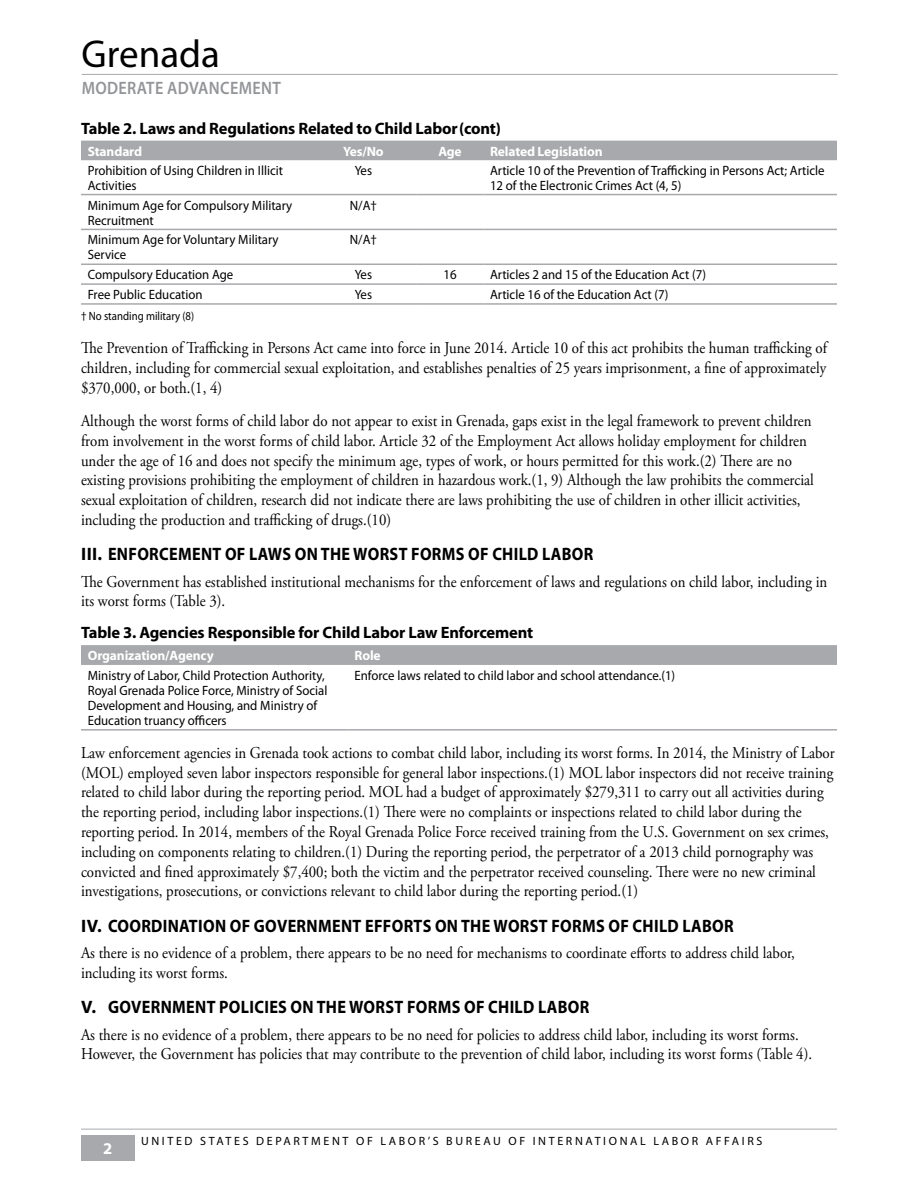
<style>
.page{position:relative;width:918px;height:1188px;background:#fff}
.page>*{position:absolute;margin:0;border:0;box-sizing:border-box;transform-origin:0 0}
.t1{font:39px "Myriad Pro";color:#000}
.H1-MAIN_HEADS{font:700 18px "Myriad Pro";letter-spacing:.02em;color:#000}
.t2{font:600 18px "Myriad Pro";letter-spacing:.02em;color:#939598;scale:.9 1}
.Subtitle{font:16.5px/19.8px "Adobe Garamond Pro";color:#000;scale:.9 1}
.TABLE_TITLES{font:700 16.5px "Myriad Pro";letter-spacing:-.01em;color:#000}
.t3{font:700 16.5px "Myriad Pro";color:#fff}
.TABLE_TEXT{font:13.5px/15px "Myriad Pro";color:#000;scale:.95 1}
.Table_Head_reverse{font:700 13.5px "Myriad Pro";letter-spacing:-.01em;color:#fff}
.TABLE_SOURCES{font:12px "Myriad Pro";letter-spacing:.22em;color:#000}
.TABLE_SOURCES-2{font:12px "Myriad Pro";color:#000;scale:.9 1}
</style>
<div class="page">
<div style="left:81px;top:1136px;width:53px;height:25px;background:#a7a9ac"></div>
<hr style="left:81px;top:1129px;width:756px;height:1px;background:#a7a9ac">
<hr style="left:82px;top:74px;width:756px;height:1px;background:#a7a9ac">
<div style="left:81px;top:141px;width:756px;height:19px;background:#a7a9ac"></div>
<svg style="left:81px;top:160px;width:756px;height:104px"></svg>
<hr style="left:81px;top:194px;width:229px;height:1px;background:#a7a9ac">
<hr style="left:310px;top:194px;width:107px;height:1px;background:#a7a9ac">
<hr style="left:417px;top:194px;width:66px;height:1px;background:#a7a9ac">
<hr style="left:483px;top:194px;width:354px;height:1px;background:#a7a9ac">
<hr style="left:81px;top:229px;width:229px;height:1px;background:#a7a9ac">
<hr style="left:310px;top:229px;width:107px;height:1px;background:#a7a9ac">
<hr style="left:417px;top:229px;width:66px;height:1px;background:#a7a9ac">
<hr style="left:483px;top:229px;width:354px;height:1px;background:#a7a9ac">
<hr style="left:81px;top:264px;width:229px;height:1px;background:#a7a9ac">
<hr style="left:310px;top:264px;width:107px;height:1px;background:#a7a9ac">
<hr style="left:417px;top:264px;width:66px;height:1px;background:#a7a9ac">
<hr style="left:483px;top:264px;width:354px;height:1px;background:#a7a9ac">
<hr style="left:81px;top:283px;width:229px;height:2px;background:#a7a9ac">
<hr style="left:310px;top:283px;width:107px;height:2px;background:#a7a9ac">
<hr style="left:417px;top:283px;width:66px;height:2px;background:#a7a9ac">
<hr style="left:483px;top:283px;width:354px;height:2px;background:#a7a9ac">
<hr style="left:81px;top:303px;width:229px;height:2px;background:#a7a9ac">
<hr style="left:310px;top:303px;width:107px;height:2px;background:#a7a9ac">
<hr style="left:417px;top:303px;width:66px;height:2px;background:#a7a9ac">
<hr style="left:483px;top:303px;width:354px;height:2px;background:#a7a9ac">
<div style="left:81px;top:645px;width:756px;height:20px;background:#a7a9ac"></div>
<hr style="left:81px;top:729px;width:267px;height:2px;background:#a7a9ac">
<hr style="left:348px;top:729px;width:489px;height:2px;background:#a7a9ac">
<h1 class="t1" style="left:82px;top:30px;width:140px">Grenada</h1>
<p class="t2" style="left:82px;top:77px;width:223px">MODERATE ADVANCEMENT</p>
<h4 class="TABLE_TITLES" style="left:81px;top:118px;width:421px">Table 2. Laws and Regulations Related to Child Labor(cont)</h4>
<p class="Table_Head_reverse" style="left:88px;top:142px;width:56px">Standard</p>
<p class="Table_Head_reverse" style="left:343px;top:142px;width:42px">Yes/No</p>
<p class="Table_Head_reverse" style="left:438px;top:142px;width:25px">Age</p>
<p class="Table_Head_reverse" style="left:490px;top:142px;width:114px">Related Legislation</p>
<p class="TABLE_TEXT" style="left:88px;top:162px;width:207px">Prohibition of Using Children in Illicit<br>Activities</p>
<p class="TABLE_TEXT" style="left:355px;top:162px;width:20px">Yes</p>
<p class="TABLE_TEXT" style="left:490px;top:162px;width:354px">Article 10 of the Prevention of Trafficking in Persons Act; Article<br>12 of the Electronic Crimes Act (4, 5)</p>
<p class="TABLE_TEXT" style="left:88px;top:197px;width:217px">Minimum Age for Compulsory Military<br>Recruitment</p>
<p class="TABLE_TEXT" style="left:350px;top:197px;width:30px">N/A†</p>
<p class="TABLE_TEXT" style="left:88px;top:232px;width:203px">Minimum Age for Voluntary Military<br>Service</p>
<p class="TABLE_TEXT" style="left:350px;top:232px;width:30px">N/A†</p>
<p class="TABLE_TEXT" style="left:88px;top:267px;width:155px">Compulsory Education Age</p>
<p class="TABLE_TEXT" style="left:355px;top:267px;width:20px">Yes</p>
<p class="TABLE_TEXT" style="left:443px;top:267px;width:15px">16</p>
<p class="TABLE_TEXT" style="left:490px;top:267px;width:229px">Articles 2 and 15 of the Education Act (7)</p>
<p class="TABLE_TEXT" style="left:88px;top:287px;width:122px">Free Public Education</p>
<p class="TABLE_TEXT" style="left:355px;top:287px;width:20px">Yes</p>
<p class="TABLE_TEXT" style="left:490px;top:287px;width:189px">Article 16 of the Education Act (7)</p>
<p class="TABLE_SOURCES-2" style="left:81px;top:308px;width:127px">† No standing military (8)</p>
<p class="Subtitle" style="left:81px;top:339px;width:831px;text-align:justify">The Prevention of Trafficking in Persons Act came into force in June 2014. Article 10 of this act prohibits the human trafficking of children, including for commercial sexual exploitation, and establishes penalties of 25 years imprisonment, a fine of approximately $370,000, or both.(1, 4)</p>
<p class="Subtitle" style="left:81px;top:412px;width:816px">Although the worst forms of child labor do not appear to exist in Grenada, gaps exist in the legal framework to prevent children from involvement in the worst forms of child labor. Article 32 of the Employment Act allows holiday employment for children under the age of 16 and does not specify the minimum age, types of work, or hours permitted for this work.(2) There are no existing provisions prohibiting the employment of children in hazardous work.(1, 9) Although the law prohibits the commercial sexual exploitation of children, research did not indicate there are laws prohibiting the use of children in other illicit activities, including the production and trafficking of drugs.(10)</p>
<h2 class="H1-MAIN_HEADS" style="left:81px;top:542px;width:514px">III. ENFORCEMENT OF LAWS ON THE WORST FORMS OF CHILD LABOR</h2>
<p class="Subtitle" style="left:81px;top:572px;width:831px">The Government has established institutional mechanisms for the enforcement of laws and regulations on child labor, including in its worst forms (Table 3).</p>
<h4 class="TABLE_TITLES" style="left:81px;top:622px;width:454px">Table 3. Agencies Responsible for Child Labor Law Enforcement</h4>
<p class="Table_Head_reverse" style="left:88px;top:647px;width:128px">Organization/Agency</p>
<p class="Table_Head_reverse" style="left:355px;top:647px;width:28px">Role</p>
<p class="TABLE_TEXT" style="left:88px;top:668px;width:254px">Ministry of Labor, Child Protection Authority, Royal Grenada Police Force, Ministry of Social Development and Housing, and Ministry of Education truancy officers</p>
<p class="TABLE_TEXT" style="left:355px;top:668px;width:339px">Enforce laws related to child labor and school attendance.(1)</p>
<p class="Subtitle" style="left:81px;top:743px;width:839px">Law enforcement agencies in Grenada took actions to combat child labor, including its worst forms. In 2014, the Ministry of Labor (MOL) employed seven labor inspectors responsible for general labor inspections.(1) MOL labor inspectors did not receive training related to child labor during the reporting period. MOL had a budget of approximately $279,311 to carry out all activities during the reporting period, including labor inspections.(1) There were no complaints or inspections related to child labor during the reporting period. In 2014, members of the Royal Grenada Police Force received training from the U.S. Government on sex crimes, including on components relating to children.(1) During the reporting period, the perpetrator of a 2013 child pornography was convicted and fined approximately $7,400; both the victim and the perpetrator received counseling. There were no new criminal investigations, prosecutions, or convictions relevant to child labor during the reporting period.(1)</p>
<h2 class="H1-MAIN_HEADS" style="left:81px;top:914px;width:654px">IV. COORDINATION OF GOVERNMENT EFFORTS ON THE WORST FORMS OF CHILD LABOR</h2>
<p class="Subtitle" style="left:81px;top:944px;width:795px">As there is no evidence of a problem, there appears to be no need for mechanisms to coordinate efforts to address child labor, including its worst forms.</p>
<h2 class="H1-MAIN_HEADS" style="left:81px;top:995px;width:510px">V. GOVERNMENT POLICIES ON THE WORST FORMS OF CHILD LABOR</h2>
<p class="Subtitle" style="left:81px;top:1025px;width:814px">As there is no evidence of a problem, there appears to be no need for policies to address child labor, including its worst forms.<br>However, the Government has policies that may contribute to the prevention of child labor, including its worst forms (Table 4).</p>
<p class="t3" style="left:103px;top:1138px;width:11px">2</p>
<p class="TABLE_SOURCES" style="left:141px;top:1133px;width:623px">UNITED STATES DEPARTMENT OF LABOR’S BUREAU OF INTERNATIONAL LABOR AFFAIRS</p>
</div>
